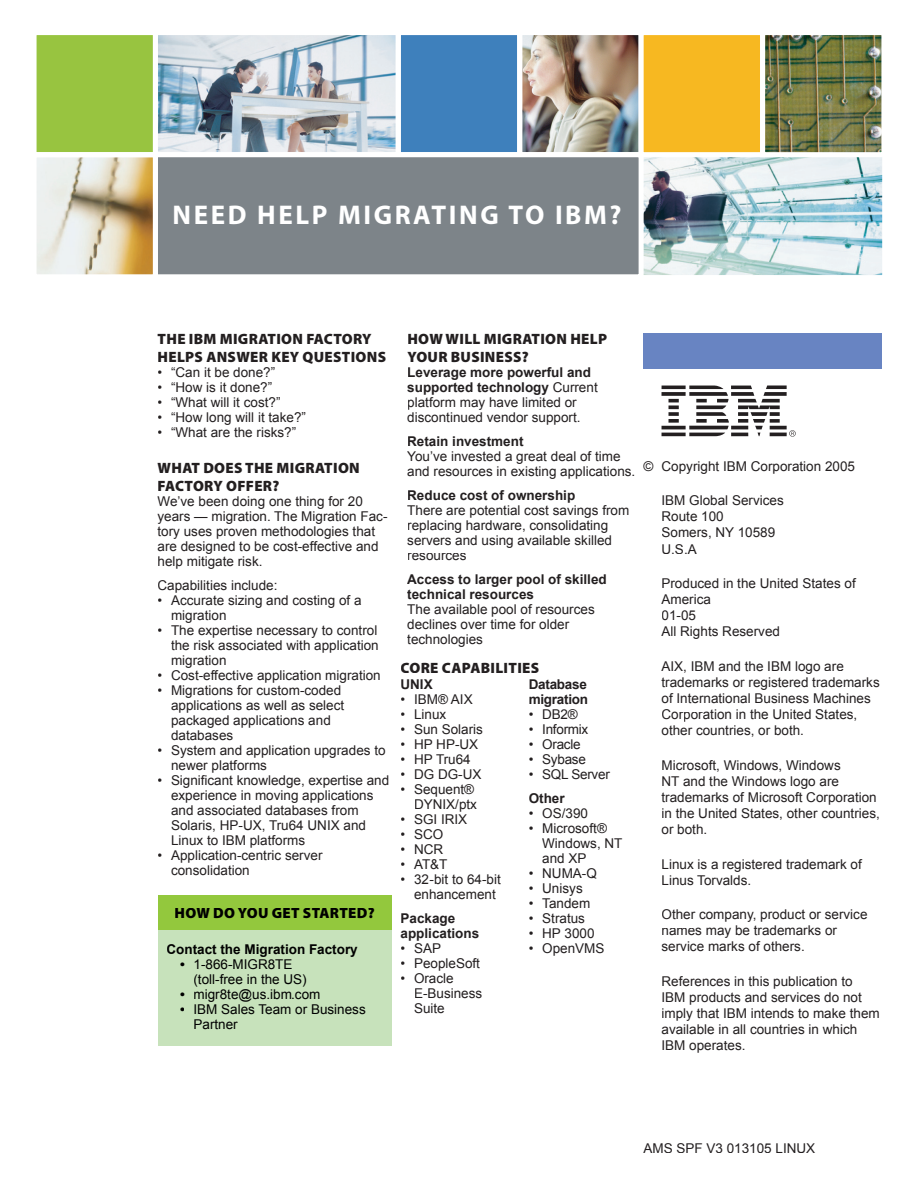
<style>
.page{position:relative;width:918px;height:1188px;background:#fff}
.page>*{position:absolute;margin:0;border:0;box-sizing:border-box;transform-origin:0 0}
.t1{font:700 27.15px "Myriad Pro";letter-spacing:.095em;color:#fff}
.t2{font:900 15px/18px "Myriad Pro";letter-spacing:.02em;color:#231f20}
.t3{font:900 15px "Myriad Pro";letter-spacing:.02em;color:#000}
.t4{font:13.5px/15px "Arial";color:#231f20}
.t5{font:700 13.5px/15px "Arial";color:#231f20}
.t6{font:13.5px/15px "Arial";color:#000}
.t7{font:700 13.5px "Arial";color:#000}
.t8{font:13.5px "Arial";letter-spacing:-.02em;color:#231f20}
.t9{font:700 13.5px/15px "Arial";letter-spacing:-.02em;color:#231f20}
.s1{font-weight:700}
</style>
<div class="page">
<div style="left:644px;top:333px;width:238px;height:36px;background:#6884c2"></div>
<svg style="left:662px;top:386px;width:134px;height:51px"></svg>
<img style="left:36px;top:35px;width:847px;height:240px">
<div style="left:158px;top:895px;width:234px;height:36px;background:#93c83d"></div>
<div style="left:158px;top:931px;width:234px;height:115px;background:#c7e2bb"></div>
<h1 class="t1" style="left:173px;top:200px;width:451px">NEED HELP MIGRATING TO IBM?</h1>
<p class="t2" style="left:158px;top:330px;width:230px">THE IBM MIGRATION FACTORY<br>HELPS ANSWER KEY QUESTIONS</p>
<p class="t4" style="left:158px;top:365px;width:119px">• “Can it be done?”</p>
<p class="t4" style="left:158px;top:380px;width:116px">• “How is it done?”</p>
<p class="t4" style="left:158px;top:395px;width:125px">• “What will it cost?”</p>
<p class="t4" style="left:158px;top:410px;width:150px">• “How long will it take?”</p>
<p class="t4" style="left:158px;top:425px;width:140px">• “What are the risks?”</p>
<p class="t2" style="left:158px;top:459px;width:204px">WHAT DOES THE MIGRATION<br>FACTORY OFFER?</p>
<p class="t4" style="left:158px;top:494px;width:232px">We’ve been doing one thing for 20 years — migration. The Migration Fac&shy;tory uses proven methodologies that are designed to be cost-effective and help mitigate risk.</p>
<p class="t4" style="left:158px;top:578px;width:122px">Capabilities include:</p>
<p class="t4" style="left:171px;top:593px;width:192px;text-indent:-14px">• Accurate sizing and costing of a migration</p>
<p class="t4" style="left:171px;top:623px;width:209px;text-align:justify;text-indent:-14px">• The expertise necessary to control the risk associated with application migration</p>
<p class="t4" style="left:158px;top:668px;width:225px">• Cost-effective application migration</p>
<p class="t4" style="left:171px;top:683px;width:175px;text-indent:-14px">• Migrations for custom-coded applications as well as select packaged applications and databases</p>
<p class="t4" style="left:171px;top:743px;width:216px;text-indent:-14px">• System and application upgrades to newer platforms</p>
<p class="t4" style="left:171px;top:773px;width:220px;text-indent:-14px">• Significant knowledge, expertise and experience in moving applications and associated databases from<br>Solaris, HP-UX, Tru64 UNIX and<br>Linux to IBM platforms</p>
<p class="t4" style="left:171px;top:848px;width:153px;text-indent:-14px">• Application-centric server consolidation</p>
<p class="t3" style="left:174px;top:905px;width:202px">HOW DO YOU GET STARTED?</p>
<p class="t7" style="left:166px;top:940px;width:193px">Contact the Migration Factory</p>
<p class="t6" style="left:194px;top:957px;width:115px;text-indent:-14px"><span class="s1">•</span> 1-866-MIGR8TE (toll-free in the US)</p>
<p class="t6" style="left:180px;top:987px;width:142px"><span class="s1">•</span> migr8te@us.ibm.com</p>
<p class="t6" style="left:194px;top:1002px;width:174px;text-indent:-14px"><span class="s1">•</span> IBM Sales Team or Business<br>Partner</p>
<p class="t2" style="left:407px;top:330px;width:201px">HOW WILL MIGRATION HELP<br>YOUR BUSINESS?</p>
<p class="t4" style="left:407px;top:365px;width:192px"><span class="s1">Leverage more powerful and supported technology</span> Current platform may have limited or discontinued vendor support.</p>
<p class="t5" style="left:407px;top:434px;width:118px">Retain investment</p>
<p class="t4" style="left:407px;top:449px;width:230px">You’ve invested a great deal of time and resources in existing applications.</p>
<p class="t5" style="left:407px;top:488px;width:170px">Reduce cost of ownership</p>
<p class="t4" style="left:407px;top:503px;width:224px">There are potential cost savings from replacing hardware, consolidating servers and using available skilled resources</p>
<p class="t5" style="left:407px;top:572px;width:201px">Access to larger pool of skilled technical resources</p>
<p class="t4" style="left:407px;top:602px;width:189px">The available pool of resources declines over time for older technologies</p>
<p class="t2" style="left:401px;top:659px;width:140px">CORE CAPABILITIES</p>
<p class="t5" style="left:400px;top:678px;width:34px">UNIX</p>
<p class="t4" style="left:400px;top:692px;width:74px">• IBM® AIX</p>
<p class="t4" style="left:400px;top:707px;width:47px">• Linux</p>
<p class="t4" style="left:400px;top:722px;width:84px">• Sun Solaris</p>
<p class="t4" style="left:400px;top:737px;width:79px">• HP HP-UX</p>
<p class="t4" style="left:400px;top:752px;width:72px">• HP Tru64</p>
<p class="t4" style="left:400px;top:767px;width:82px">• DG DG-UX</p>
<p class="t4" style="left:400px;top:782px;width:78px;text-align:right">• Sequent®<br>DYNIX/ptx</p>
<p class="t4" style="left:400px;top:812px;width:68px">• SGI IRIX</p>
<p class="t4" style="left:400px;top:827px;width:44px">• SCO</p>
<p class="t4" style="left:400px;top:842px;width:44px">• NCR</p>
<p class="t4" style="left:400px;top:857px;width:49px">• AT&amp;T</p>
<p class="t4" style="left:414px;top:872px;width:88px;text-indent:-14px">• 32-bit to 64-bit enhancement</p>
<p class="t5" style="left:400px;top:912px;width:80px">Package applications</p>
<p class="t4" style="left:400px;top:941px;width:42px">• SAP</p>
<p class="t4" style="left:400px;top:956px;width:81px">• PeopleSoft</p>
<p class="t4" style="left:414px;top:971px;width:70px;text-indent:-14px">• Oracle<br>E-Business<br>Suite</p>
<p class="t9" style="left:529px;top:678px;width:61px">Database migration</p>
<p class="t4" style="left:529px;top:707px;width:50px">• DB2®</p>
<p class="t8" style="left:529px;top:721px;width:61px">• Informix</p>
<p class="t4" style="left:529px;top:737px;width:53px">• Oracle</p>
<p class="t4" style="left:529px;top:752px;width:59px">• Sybase</p>
<p class="t8" style="left:529px;top:766px;width:83px">• SQL Server</p>
<p class="t5" style="left:529px;top:792px;width:38px">Other</p>
<p class="t4" style="left:529px;top:806px;width:61px">• OS/390</p>
<p class="t4" style="left:542px;top:821px;width:82px;text-indent:-14px">• Microsoft®<br>Windows, NT and XP</p>
<p class="t4" style="left:529px;top:866px;width:70px">• NUMA-Q</p>
<p class="t4" style="left:529px;top:881px;width:55px">• Unisys</p>
<p class="t4" style="left:529px;top:896px;width:63px">• Tandem</p>
<p class="t4" style="left:529px;top:911px;width:58px">• Stratus</p>
<p class="t4" style="left:529px;top:926px;width:67px">• HP 3000</p>
<p class="t4" style="left:529px;top:941px;width:77px">• OpenVMS</p>
<p class="t4" style="left:643px;top:459px;width:213px">© Copyright IBM Corporation 2005</p>
<p class="t4" style="left:661px;top:492px;width:124px;line-height:16.2px">IBM Global Services<br>Route 100<br>Somers, NY 10589<br>U.S.A</p>
<p class="t4" style="left:661px;top:575px;width:196px;line-height:16.2px">Produced in the United States of<br>America<br>01-05<br>All Rights Reserved</p>
<p class="t4" style="left:661px;top:658px;width:220px;line-height:16.2px">AIX, IBM and the IBM logo are trademarks or registered trademarks of International Business Machines<br>Corporation in the United States, other countries, or both.</p>
<p class="t4" style="left:662px;top:757px;width:220px;line-height:16.2px">Microsoft, Windows, Windows<br>NT and the Windows logo are trademarks of Microsoft Corporation in the United States, other countries, or both.</p>
<p class="t4" style="left:662px;top:856px;width:202px;line-height:16.2px">Linux is a registered trademark of<br>Linus Torvalds.</p>
<p class="t4" style="left:662px;top:906px;width:208px;line-height:16.2px">Other company, product or service names may be trademarks or service marks of others.</p>
<p class="t4" style="left:662px;top:973px;width:220px;line-height:16.2px">References in this publication to<br>IBM products and services do not imply that IBM intends to make them available in all countries in which<br>IBM operates.</p>
<p class="t4" style="left:644px;top:1141px;width:173px">AMS SPF V3 013105 LINUX</p>
</div>
